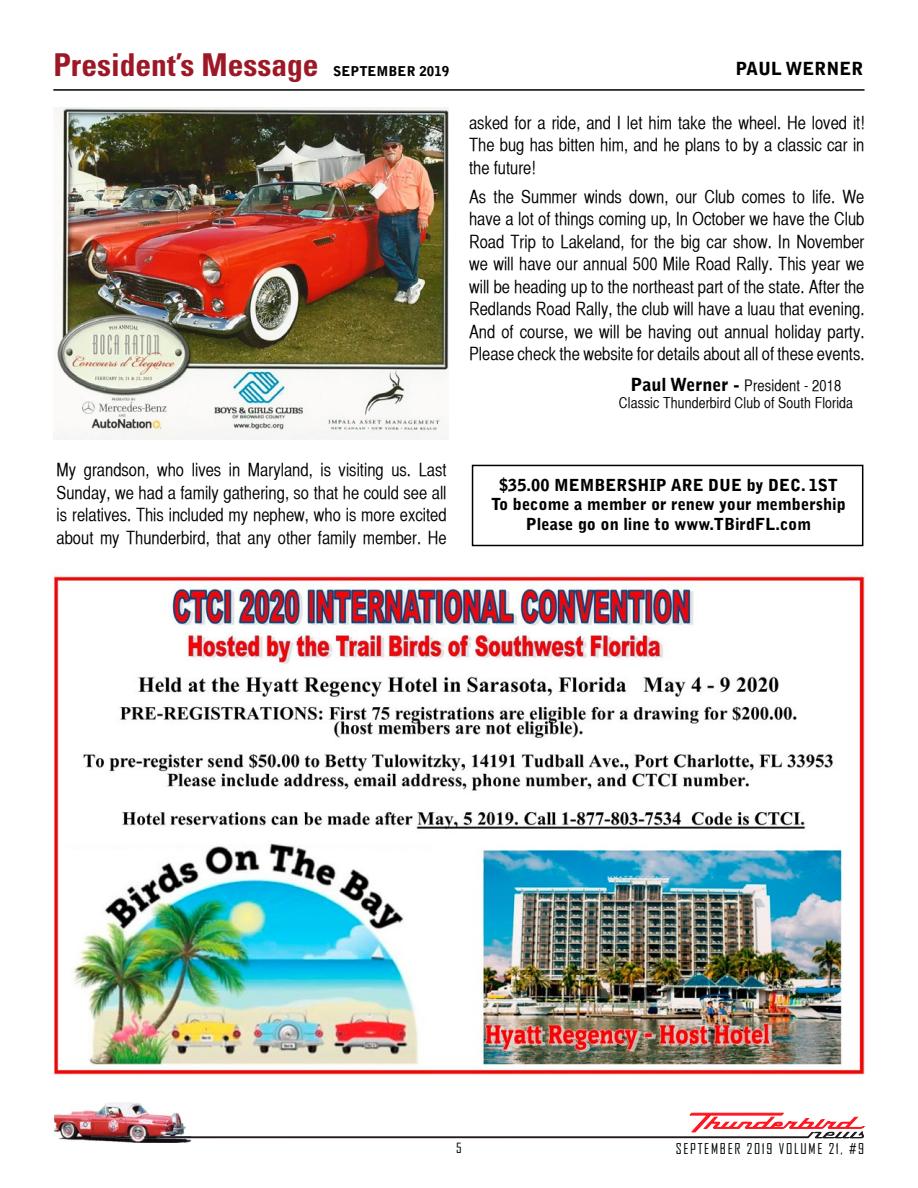
<style>
.page{position:relative;width:918px;height:1188px;background:#fff}
.page>*{position:absolute;margin:0;border:0;box-sizing:border-box;transform-origin:0 0}
.t1{font:700 condensed 31.5px "Univers";color:#9d1826}
.t2{font:18px/22.5px "Helvetica CY Plain";color:#000;text-align:justify}
.t3{font:900 18px "Bell Gothic Std";color:#000}
.t4{font:900 16.5px/19.5px "Bell Gothic Std";color:#000;text-align:center}
.t5{font:15.75px "Helvetica CY Plain";letter-spacing:.01em;color:#000}
.t6{font:15px "Helvetica CY Plain";letter-spacing:.01em;color:#000}
.t7{font:14.25px "Agency FB";letter-spacing:.12em;color:#000}
.t8{font:900 13.5px "Bell Gothic Std";color:#000}
.t9{font:13.5px "Agency FB";color:#000}
.s1{font-family:"Bell Gothic Std";font-weight:900;font-size:18px}
</style>
<div class="page">
<img style="left:53px;top:573px;width:812px;height:502px">
<hr style="left:53px;top:89px;width:812px;height:2px;background:#000">
<img style="left:53px;top:107px;width:396px;height:332px">
<div style="left:472px;top:465px;width:391px;height:81px;border:2px solid #000"></div>
<svg style="left:191px;top:1113px;width:674px;height:25px"></svg>
<img style="left:54px;top:1102px;width:137px;height:41px">
<img style="left:116px;top:1136px;width:75px;height:2px">
<h1 class="t1" style="left:53px;top:45px;width:267px">President’s Message</h1>
<p class="t3" style="left:735px;top:58px;width:129px">PAUL WERNER</p>
<p class="t8" style="left:333px;top:63px;width:118px">SEPTEMBER 2019</p>
<p class="t2" style="left:469px;top:111px;width:397px">asked for a ride, and I let him take the wheel. He loved it!<br>The bug has bitten him, and he plans to by a classic car in the future!</p>
<p class="t2" style="left:469px;top:185px;width:397px">As the Summer winds down, our Club comes to life. We have a lot of things coming up, In October we have the Club Road Trip to Lakeland, for the big car show. In November we will have our annual 500 Mile Road Rally. This year we will be heading up to the northeast part of the state. After the Redlands Road Rally, the club will have a luau that evening.<br>And of course, we will be having out annual holiday party.<br>Please check the website for details about all of these events.</p>
<p class="t2" style="left:57px;top:459px;width:392px">My grandson, who lives in Maryland, is visiting us. Last Sunday, we had a family gathering, so that he could see all is relatives. This included my nephew, who is more excited about my Thunderbird, that any other family member. He</p>
<p class="t5" style="left:631px;top:377px;width:212px"><span class="s1">Paul Werner -</span> President - 2018</p>
<p class="t6" style="left:619px;top:394px;width:236px">Classic Thunderbird Club of South Florida</p>
<p class="t4" style="left:491px;top:475px;width:357px">$35.00 MEMBERSHIP ARE DUE by DEC. 1ST<br>To become a member or renew your membership<br>Please go on line to www.TBirdFL.com</p>
<p class="t9" style="left:456px;top:1140px;width:7px">5</p>
<p class="t7" style="left:676px;top:1140px;width:190px">SEPTEMBER 2019 VOLUME 21, #9</p>
</div>
